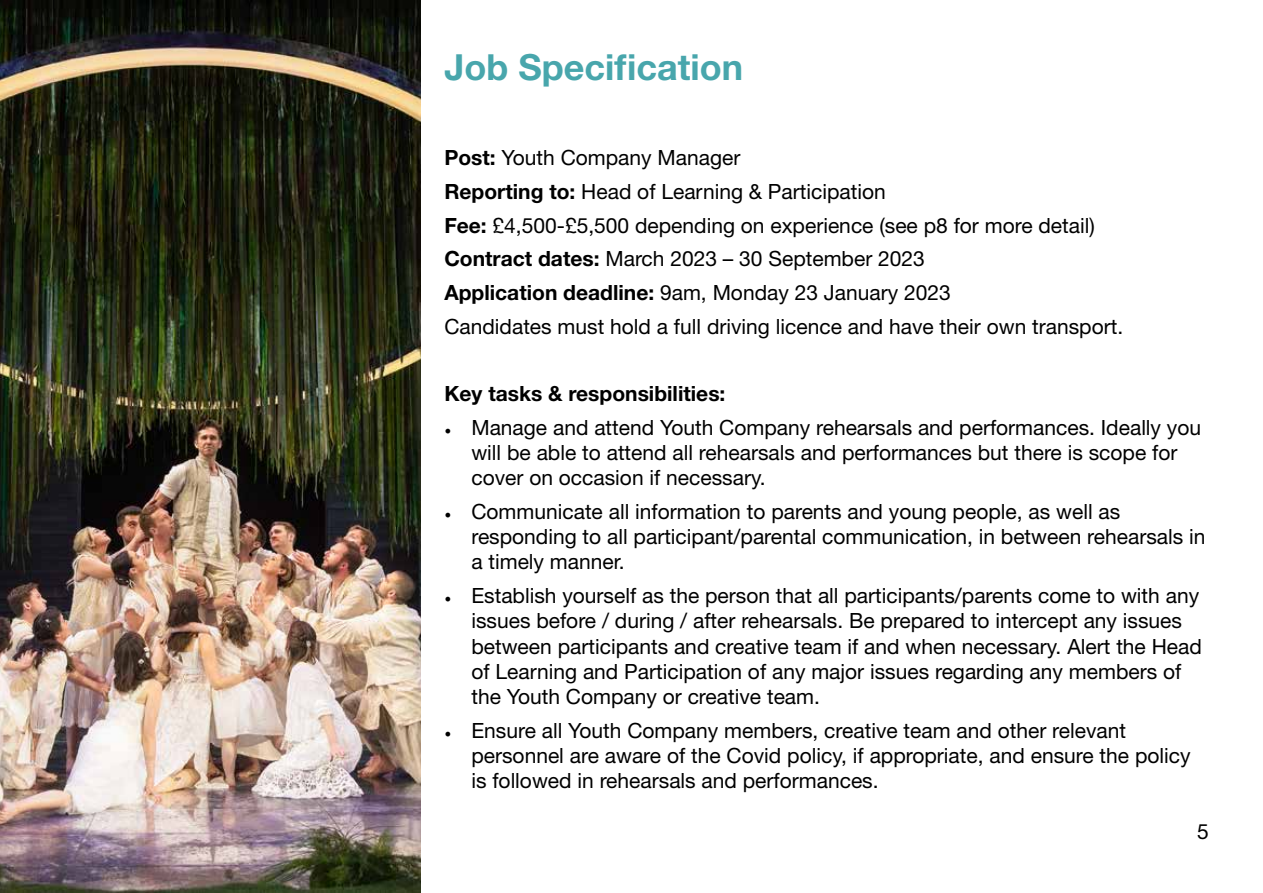
<style>
.page{position:relative;width:1263px;height:893px;background:#fff}
.page>*{position:absolute;margin:0;border:0;box-sizing:border-box;transform-origin:0 0}
.t1{font:700 36px "Helvetica Neue LT Std";color:#48a6ac}
.t2{font:21px/25.2px "Helvetica Neue LT Std";color:#000}
.t3{font:700 21px "Helvetica Neue LT Std";color:#000}
.s1{font-weight:700}
.s2{font-family:"Minion Pro";font-size:18px}
</style>
<div class="page">
<img style="left:0;top:0;width:421px;height:893px">
<h1 class="t1" style="left:444px;top:45px;width:300px">Job Specification</h1>
<p class="t2" style="left:444px;top:141px;width:680px;line-height:33.8px"><span class="s1">Post:</span> Youth Company Manager<br><span class="s1">Reporting to:</span> Head of Learning &amp; Participation<br><span class="s1">Fee:</span> £4,500-£5,500 depending on experience (see p8 for more detail)<br><span class="s1">Contract dates:</span> March 2023 – 30 September 2023<br><span class="s1">Application deadline:</span> 9am, Monday 23 January 2023<br>Candidates must hold a full driving licence and have their own transport.</p>
<p class="t3" style="left:444px;top:381px;width:283px">Key tasks &amp; responsibilities:</p>
<p class="t2" style="left:471px;top:414px;width:731px;text-indent:-27px"><span class="s2">•</span> Manage and attend Youth Company rehearsals and performances. Ideally you will be able to attend all rehearsals and performances but there is scope for cover on occasion if necessary.</p>
<p class="t2" style="left:471px;top:499px;width:735px;text-indent:-27px"><span class="s2">•</span> Communicate all information to parents and young people, as well as responding to all participant/parental communication, in between rehearsals in a timely manner.</p>
<p class="t2" style="left:471px;top:583px;width:732px;text-indent:-27px"><span class="s2">•</span> Establish yourself as the person that all participants/parents come to with any issues before / during / after rehearsals. Be prepared to intercept any issues between participants and creative team if and when necessary. Alert the Head of Learning and Participation of any major issues regarding any members of the Youth Company or creative team.</p>
<p class="t2" style="left:471px;top:717px;width:721px;text-indent:-27px"><span class="s2">•</span> Ensure all Youth Company members, creative team and other relevant personnel are aware of the Covid policy, if appropriate, and ensure the policy is followed in rehearsals and performances.</p>
<p class="t2" style="left:1197px;top:819px;width:13px">5</p>
</div>
